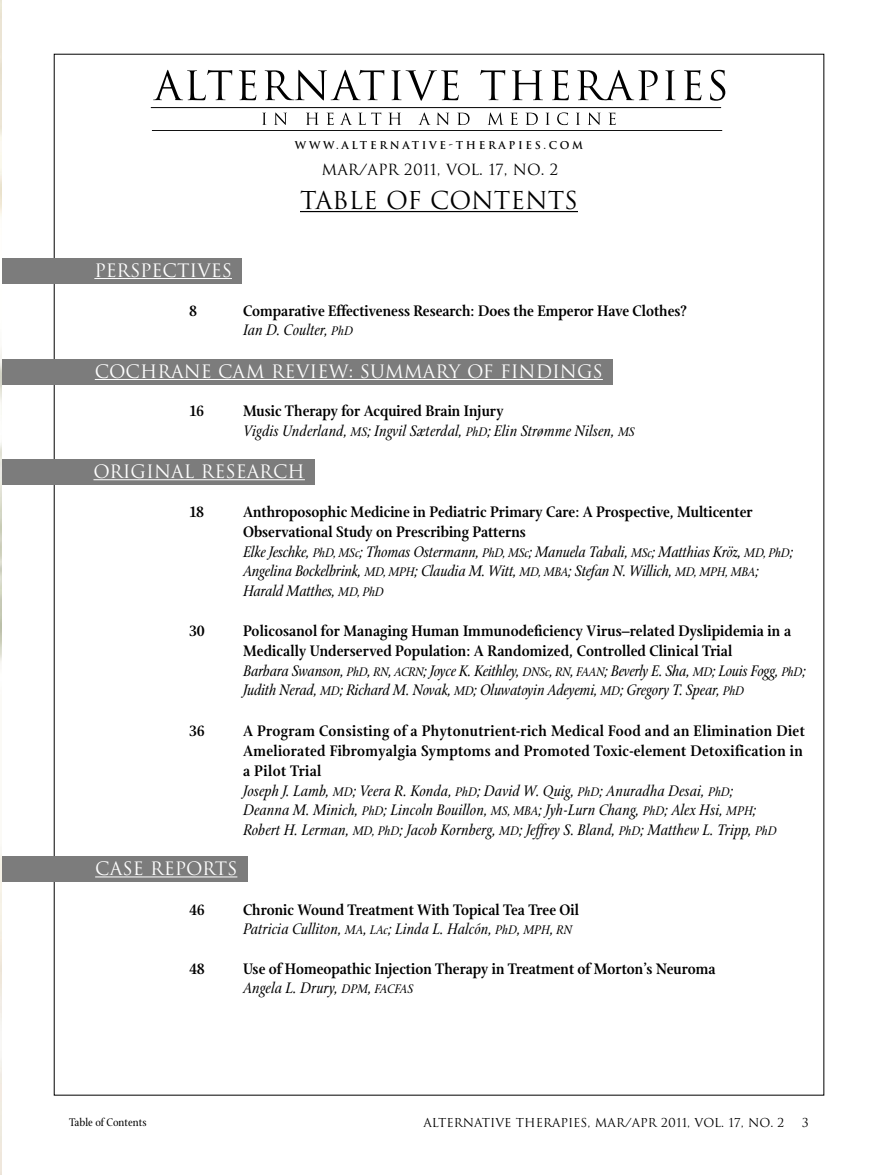
<style>
.page{position:relative;width:878px;height:1175px;background:#fff}
.page>*{position:absolute;margin:0;border:0;box-sizing:border-box;transform-origin:0 0}
.t1{font:24px "Trajan";color:#000}
.t2{font:18px "Trajan";color:#fff}
.t3{font:italic 16.5px/19.8px "Stone Print";color:#000}
.t4{font:600 16.5px/19.5px "Stone Print";color:#000}
.t5{font:15px "Trajan";color:#000}
.t6{font:12px "Trajan";color:#000}
.t7{font:12px "Stone Print";color:#000}
.t8{font:700 10.5px "Trajan";letter-spacing:.25em;color:#000}
.s1{font-weight:400;font-style:italic}
.s2{font-weight:400;font-style:italic;font-size:13.5px}
.s3{font-weight:600;font-style:normal}
.s4{font-size:13.5px}
</style>
<div class="page">
<hr style="left:300px;top:211px;width:278px;height:1px;background:#000">
<svg style="left:153px;top:70px;width:79px;height:30px"></svg>
<svg style="left:239px;top:70px;width:17px;height:30px"></svg>
<svg style="left:265px;top:70px;width:119px;height:30px"></svg>
<svg style="left:391px;top:70px;width:67px;height:31px"></svg>
<svg style="left:480px;top:70px;width:25px;height:30px"></svg>
<svg style="left:512px;top:70px;width:31px;height:30px"></svg>
<svg style="left:551px;top:70px;width:18px;height:30px"></svg>
<svg style="left:577px;top:70px;width:80px;height:30px"></svg>
<svg style="left:665px;top:70px;width:10px;height:30px"></svg>
<svg style="left:684px;top:70px;width:17px;height:30px"></svg>
<svg style="left:710px;top:70px;width:15px;height:31px"></svg>
<svg style="left:262px;top:113px;width:4px;height:12px"></svg>
<svg style="left:274px;top:112px;width:13px;height:13px"></svg>
<svg style="left:306px;top:113px;width:12px;height:12px"></svg>
<svg style="left:327px;top:113px;width:7px;height:12px"></svg>
<svg style="left:340px;top:112px;width:12px;height:13px"></svg>
<svg style="left:358px;top:112px;width:23px;height:13px"></svg>
<svg style="left:388px;top:113px;width:13px;height:12px"></svg>
<svg style="left:418px;top:112px;width:12px;height:13px"></svg>
<svg style="left:436px;top:112px;width:13px;height:13px"></svg>
<svg style="left:457px;top:112px;width:12px;height:13px"></svg>
<svg style="left:487px;top:112px;width:16px;height:13px"></svg>
<svg style="left:510px;top:113px;width:7px;height:12px"></svg>
<svg style="left:525px;top:112px;width:13px;height:13px"></svg>
<svg style="left:545px;top:113px;width:4px;height:12px"></svg>
<svg style="left:557px;top:112px;width:11px;height:13px"></svg>
<svg style="left:576px;top:113px;width:4px;height:12px"></svg>
<svg style="left:587px;top:112px;width:13px;height:13px"></svg>
<svg style="left:609px;top:113px;width:6px;height:12px"></svg>
<hr style="left:152px;top:130px;width:570px;height:1px;background:#000">
<hr style="left:151px;top:107px;width:570px;height:1px;background:#000">
<div style="left:0;top:459px;width:315px;height:25px;background:#7c7c7c"></div>
<hr style="left:93px;top:479px;width:212px;height:1px;background:#fff">
<div style="left:0;top:258px;width:242px;height:25px;background:#7c7c7c"></div>
<hr style="left:94px;top:278px;width:138px;height:1px;background:#fff">
<div style="left:0;top:359px;width:612px;height:25px;background:#7c7c7c"></div>
<hr style="left:95px;top:379px;width:508px;height:1px;background:#fff">
<div style="left:0;top:856px;width:247px;height:25px;background:#7c7c7c"></div>
<hr style="left:95px;top:876px;width:142px;height:1px;background:#fff">
<img style="left:0;top:0;width:2px;height:1174px">
<p class="t8" style="left:295px;top:138px;width:289px">WWW.ALTERNATIVE-THERAPIES.COM</p>
<p class="t5" style="left:321px;top:160px;width:239px">MAR/APR 2011, VOL. 17, NO. 2</p>
<p class="t2" style="left:94px;top:259px;width:139px">PERSPECTIVES</p>
<p class="t1" style="left:300px;top:186px;width:279px">TABLE OF CONTENTS</p>
<p class="t4" style="left:189px;top:301px;width:9px">8</p>
<p class="t4" style="left:243px;top:301px;width:445px">Comparative Effectiveness Research: Does the Emperor Have Clothes?<br><span class="s1">Ian D. Coulter,</span> <span class="s2">PhD</span></p>
<p class="t2" style="left:95px;top:360px;width:509px">COCHRANE CAM REVIEW: SUMMARY OF FINDINGS</p>
<p class="t4" style="left:189px;top:401px;width:16px">16</p>
<p class="t3" style="left:243px;top:401px;width:393px"><span class="s3">Music Therapy for Acquired Brain Injury<br></span>Vigdis Underland, <span class="s4">MS</span>; Ingvil Sæterdal, <span class="s4">PhD</span>; Elin Strømme Nilsen, <span class="s4">MS</span></p>
<p class="t2" style="left:93px;top:460px;width:213px">ORIGINAL RESEARCH</p>
<p class="t4" style="left:189px;top:502px;width:17px">18</p>
<p class="t3" style="left:243px;top:502px;width:551px"><span class="s3">Anthroposophic Medicine in Pediatric Primary Care: A Prospective, Multicenter Observational Study on Prescribing Patterns<br></span>Elke Jeschke, <span class="s4">PhD, MSc</span>; Thomas Ostermann, <span class="s4">PhD, MSc</span>; Manuela Tabali, <span class="s4">MSc</span>; Matthias Kröz, <span class="s4">MD, PhD</span>; Angelina Bockelbrink, <span class="s4">MD, MPH</span>; Claudia M. Witt, <span class="s4">MD, MBA</span>; Stefan N. Willich, <span class="s4">MD, MPH, MBA</span>; Harald Matthes, <span class="s4">MD, PhD</span></p>
<p class="t4" style="left:189px;top:621px;width:17px">30</p>
<p class="t4" style="left:243px;top:621px;width:564px">Policosanol for Managing Human Immunodeficiency Virus–related Dyslipidemia in a Medically Underserved Population: A Randomized, Controlled Clinical Trial<br><span class="s1">Barbara Swanson,</span> <span class="s2">PhD</span><span class="s1">,</span> <span class="s2">RN</span><span class="s1">,</span> <span class="s2">ACRN</span><span class="s1">; Joyce K. Keithley,</span> <span class="s2">DNSc</span><span class="s1">,</span> <span class="s2">RN</span><span class="s1">,</span> <span class="s2">FAAN</span><span class="s1">; Beverly E. Sha,</span> <span class="s2">MD</span><span class="s1">; Louis Fogg,</span> <span class="s2">PhD</span><span class="s1">; Judith Nerad,</span> <span class="s2">MD</span><span class="s1">; Richard M. Novak,</span> <span class="s2">MD</span><span class="s1">; Oluwatoyin Adeyemi,</span> <span class="s2">MD</span><span class="s1">; Gregory T. Spear,</span> <span class="s2">PhD</span></p>
<p class="t4" style="left:189px;top:721px;width:17px">36</p>
<p class="t3" style="left:243px;top:720px;width:563px"><span class="s3">A Program Consisting of a Phytonutrient-rich Medical Food and an Elimination Diet Ameliorated Fibromyalgia Symptoms and Promoted Toxic-element Detoxification in a Pilot Trial<br></span>Joseph J. Lamb, <span class="s4">MD</span>; Veera R. Konda, <span class="s4">PhD</span>; David W. Quig, <span class="s4">PhD</span>; Anuradha Desai, <span class="s4">PhD</span>;<br>Deanna M. Minich, <span class="s4">PhD</span>; Lincoln Bouillon, <span class="s4">MS, MBA</span>; Jyh-Lurn Chang, <span class="s4">PhD</span>; Alex Hsi, <span class="s4">MPH</span>;<br>Robert H. Lerman, <span class="s4">MD, PhD</span>; Jacob Kornberg, <span class="s4">MD</span>; Jeffrey S. Bland, <span class="s4">PhD</span>; Matthew L. Tripp, <span class="s4">PhD</span></p>
<p class="t2" style="left:95px;top:857px;width:144px">CASE REPORTS</p>
<p class="t4" style="left:189px;top:899px;width:17px">46</p>
<p class="t4" style="left:243px;top:899px;width:337px">Chronic Wound Treatment With Topical Tea Tree Oil<br><span class="s1">Patricia Culliton,</span> <span class="s2">MA</span><span class="s1">,</span> <span class="s2">LAc</span><span class="s1">; Linda L. Halcón,</span> <span class="s2">PhD</span><span class="s1">,</span> <span class="s2">MPH</span><span class="s1">,</span> <span class="s2">RN</span></p>
<p class="t4" style="left:189px;top:958px;width:17px">48</p>
<p class="t4" style="left:243px;top:958px;width:474px">Use of Homeopathic Injection Therapy in Treatment of Morton’s Neuroma<br><span class="s1">Angela L. Drury,</span> <span class="s2">DPM</span><span class="s1">,</span> <span class="s2">FACFAS</span></p>
<p class="t7" style="left:69px;top:1115px;width:79px">Table of Contents</p>
<p class="t6" style="left:423px;top:1115px;width:363px">ALTERNATIVE THERAPIES, MAR/APR 2011, VOL. 17, NO. 2</p>
<p class="t6" style="left:801px;top:1115px;width:9px">3</p>
</div>
